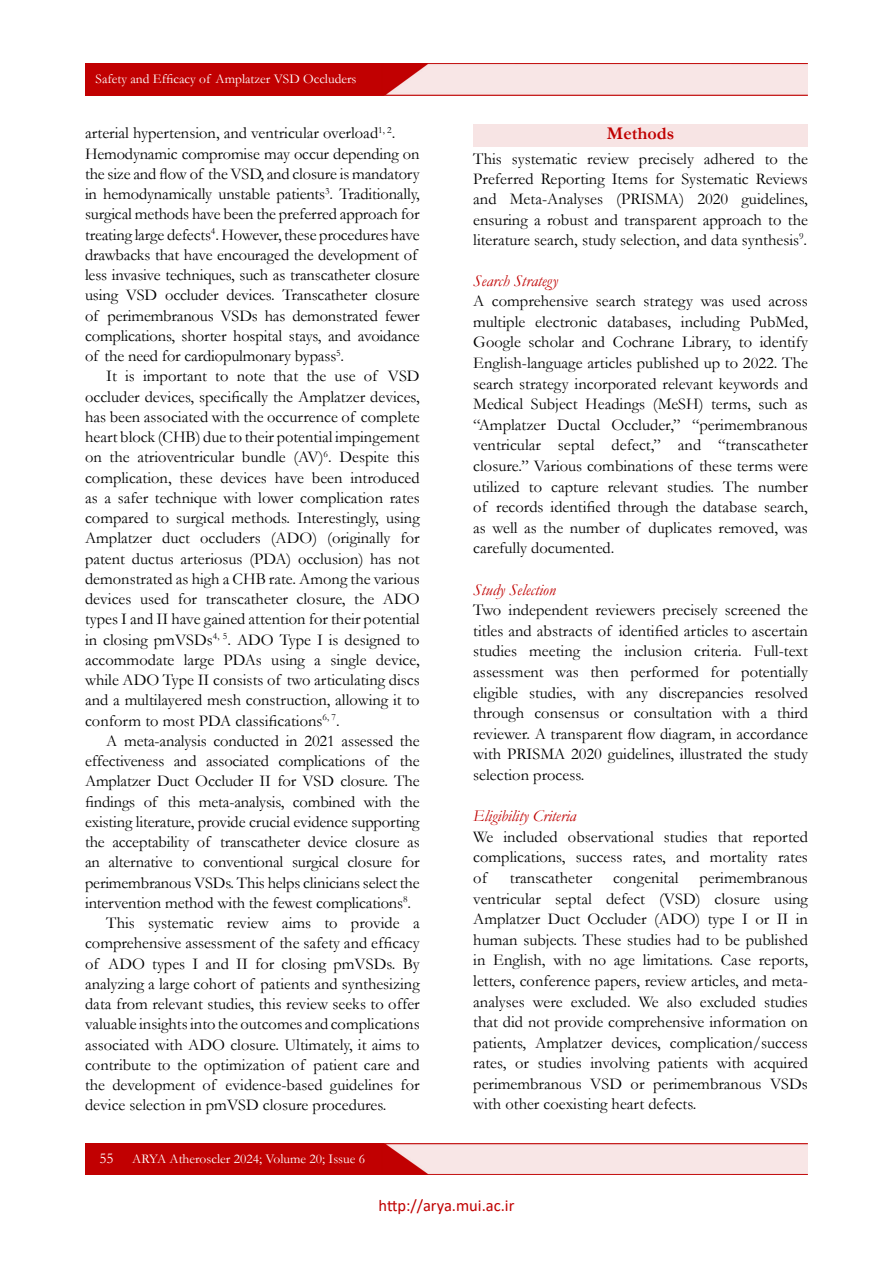
<style>
.page{position:relative;width:893px;height:1263px;background:#fff}
.page>*{position:absolute;margin:0;border:0;box-sizing:border-box;transform-origin:0 0}
.t1{font:700 18px "Garamond";color:#c00000}
.t2{font:16.5px/20.5px "Garamond";letter-spacing:-.01em;color:#000;text-align:justify}
.t3{font:italic 16.5px "Garamond";color:#c00000}
.t4{font:16.5px "Calibri";color:#c00000}
.t5{font:15px "Garamond";color:#fff}
.t6{font:13.5px "Garamond";color:#fff}
</style>
<div class="page">
<img style="left:85px;top:1143px;width:723px;height:32px">
<img style="left:85px;top:64px;width:723px;height:32px">
<div style="left:473px;top:125px;width:335px;height:22px;background:#f7e4e4"></div>
<p class="t6" style="left:96px;top:70px;width:262px">Safety and Efficacy of Amplatzer VSD Occluders</p>
<p class="t2" style="left:85px;top:123px;width:336px;text-align:left">arterial hypertension, and ventricular overload<sup>1,</sup> <sup>2</sup>.<br>Hemodynamic compromise may occur depending on the size and flow of the VSD, and closure is mandatory in hemodynamically unstable patients<sup>3</sup>. Traditionally, surgical methods have been the preferred approach for treating large defects<sup>4</sup>. However, these procedures have drawbacks that have encouraged the development of less invasive techniques, such as transcatheter closure using VSD occluder devices. Transcatheter closure of perimembranous VSDs has demonstrated fewer complications, shorter hospital stays, and avoidance of the need for cardiopulmonary bypass<sup>5</sup>.</p>
<p class="t2" style="left:85px;top:366px;width:336px;text-indent:21px">It is important to note that the use of VSD occluder devices, specifically the Amplatzer devices, has been associated with the occurrence of complete heart block (CHB) due to their potential impingement on the atrioventricular bundle (AV)<sup>6</sup>. Despite this complication, these devices have been introduced as a safer technique with lower complication rates compared to surgical methods. Interestingly, using Amplatzer duct occluders (ADO) (originally for patent ductus arteriosus (PDA) occlusion) has not demonstrated as high a CHB rate. Among the various devices used for transcatheter closure, the ADO types I and II have gained attention for their potential in closing pmVSDs<sup>4,</sup> <sup>5</sup>. ADO Type I is designed to accommodate large PDAs using a single device, while ADO Type II consists of two articulating discs and a multilayered mesh construction, allowing it to conform to most PDA classifications<sup>6,</sup> <sup>7</sup>.</p>
<p class="t2" style="left:106px;top:730px;width:315px">A meta-analysis conducted in 2021 assessed the</p>
<p class="t2" style="left:85px;top:750px;width:336px">effectiveness and associated complications of the</p>
<p class="t2" style="left:85px;top:770px;width:336px">Amplatzer Duct Occluder II for VSD closure. The</p>
<p class="t2" style="left:85px;top:791px;width:336px">findings of this meta-analysis, combined with the</p>
<p class="t2" style="left:85px;top:811px;width:336px">existing literature, provide crucial evidence supporting</p>
<p class="t2" style="left:85px;top:831px;width:336px">the acceptability of transcatheter device closure as</p>
<p class="t2" style="left:85px;top:851px;width:336px">an alternative to conventional surgical closure for</p>
<p class="t2" style="left:85px;top:872px;width:336px">perimembranous VSDs. This helps clinicians select the</p>
<p class="t2" style="left:85px;top:892px;width:328px">intervention method with the fewest complications<sup>8</sup>.</p>
<p class="t2" style="left:106px;top:912px;width:315px">This systematic review aims to provide a</p>
<p class="t2" style="left:85px;top:932px;width:336px">comprehensive assessment of the safety and efficacy</p>
<p class="t2" style="left:85px;top:953px;width:336px">of ADO types I and II for closing pmVSDs. By</p>
<p class="t2" style="left:85px;top:973px;width:336px">analyzing a large cohort of patients and synthesizing</p>
<p class="t2" style="left:85px;top:993px;width:336px">data from relevant studies, this review seeks to offer</p>
<p class="t2" style="left:85px;top:1013px;width:336px">valuable insights into the outcomes and complications</p>
<p class="t2" style="left:85px;top:1034px;width:336px">associated with ADO closure. Ultimately, it aims to</p>
<p class="t2" style="left:85px;top:1054px;width:336px">contribute to the optimization of patient care and</p>
<p class="t2" style="left:85px;top:1074px;width:336px">the development of evidence-based guidelines for</p>
<p class="t2" style="left:85px;top:1094px;width:303px">device selection in pmVSD closure procedures.</p>
<p class="t5" style="left:99px;top:1148px;width:16px">55</p>
<p class="t6" style="left:132px;top:1149px;width:234px">ARYA Atheroscler 2024; Volume 20; Issue 6</p>
<p class="t1" style="left:607px;top:121px;width:69px">Methods</p>
<p class="t2" style="left:473px;top:148px;width:336px">This systematic review precisely adhered to the Preferred Reporting Items for Systematic Reviews and Meta-Analyses (PRISMA) 2020 guidelines, ensuring a robust and transparent approach to the literature search, study selection, and data synthesis<sup>9</sup>.</p>
<p class="t3" style="left:473px;top:269px;width:86px">Search Strategy</p>
<p class="t2" style="left:473px;top:290px;width:336px">A comprehensive search strategy was used across multiple electronic databases, including PubMed, Google scholar and Cochrane Library, to identify English-language articles published up to 2022. The search strategy incorporated relevant keywords and Medical Subject Headings (MeSH) terms, such as “Amplatzer Ductal Occluder,” “perimembranous ventricular septal defect,” and “transcatheter closure.” Various combinations of these terms were utilized to capture relevant studies. The number of records identified through the database search, as well as the number of duplicates removed, was carefully documented.</p>
<p class="t3" style="left:473px;top:578px;width:84px">Study Selection</p>
<p class="t2" style="left:473px;top:599px;width:336px">Two independent reviewers precisely screened the titles and abstracts of identified articles to ascertain studies meeting the inclusion criteria. Full-text assessment was then performed for potentially eligible studies, with any discrepancies resolved through consensus or consultation with a third reviewer. A transparent flow diagram, in accordance with PRISMA 2020 guidelines, illustrated the study selection process.</p>
<p class="t3" style="left:473px;top:805px;width:104px">Eligibility Criteria</p>
<p class="t2" style="left:473px;top:826px;width:336px">We included observational studies that reported complications, success rates, and mortality rates of</p>
<p class="t2" style="left:473px;top:867px;width:336px;text-indent:226px">perimembranous ventricular septal defect (VSD) closure using Amplatzer Duct Occluder (ADO) type I or II in human subjects. These studies had to be published in English, with no age limitations. Case reports, letters, conference papers, review articles, and meta&shy;analyses were excluded. We also excluded studies that did not provide comprehensive information on patients, Amplatzer devices, complication/success rates, or studies involving patients with acquired perimembranous VSD or perimembranous VSDs with other coexisting heart defects.</p>
<p class="t2" style="left:510px;top:867px;width:84px">transcatheter</p>
<p class="t2" style="left:613px;top:867px;width:67px">congenital</p>
<p class="t4" style="left:378px;top:1194px;width:137px">http://arya.mui.ac.ir</p>
</div>
